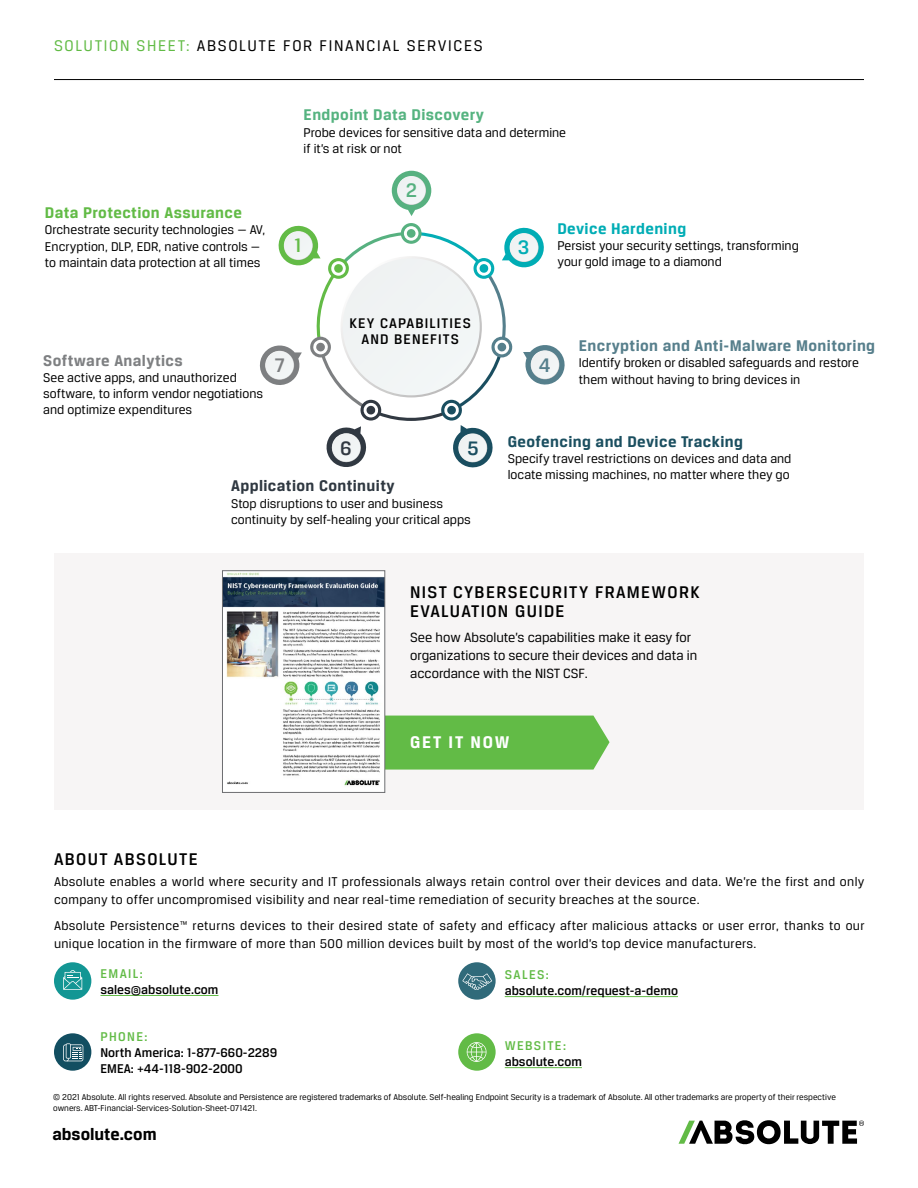
<style>
.page{position:relative;width:918px;height:1188px;background:#fff}
.page>*{position:absolute;margin:0;border:0;box-sizing:border-box;transform-origin:0 0}
.t1{font:500 20.85px "Breuer Text";color:#63bb46}
.t2{font:500 20.85px "Breuer Text";color:#57b180}
.t3{font:500 20.85px "Breuer Text";color:#00adb5}
.t4{font:500 20.85px "Breuer Text";color:#7d7f81}
.t5{font:500 20.85px "Breuer Text";color:#557f8c}
.t6{font:500 18px/18.5px "Breuer Text";letter-spacing:.075em;color:#000}
.t7{font:700 18px "Breuer Text";color:#000}
.t8{font:700 18px "Breuer Text";letter-spacing:.1em;color:#fff}
.t9{font:16.5px "Breuer Text";letter-spacing:.1em;color:#000}
.t10{font:700 16.5px "Breuer Text";letter-spacing:.025em;color:#577f8c}
.t11{font:700 16.5px "Breuer Text";letter-spacing:.025em;color:#1b4f60}
.t12{font:700 16.5px "Breuer Text";letter-spacing:.025em;color:#62bb46}
.t13{font:700 16.5px "Breuer Text";letter-spacing:.025em;color:#55b380}
.t14{font:700 16.5px "Breuer Text";letter-spacing:.025em;color:#2f3841}
.t15{font:700 16.5px "Breuer Text";letter-spacing:.025em;color:#7e8082}
.t16{font:700 16.5px "Breuer Text";letter-spacing:.025em;color:#00adb5}
.t17{font:500 14.85px/16px "Breuer Text";letter-spacing:.075em;color:#000;text-align:center}
.t18{font:14.25px/18.3px "Breuer Text";color:#000}
.t19{font:13.5px/16.2px "Breuer Text";color:#000}
.t20{font:13.5px/18.3px "Breuer Text";letter-spacing:.025em;color:#000}
.t21{font:500 13.5px/16.2px "Breuer Text";color:#000}
.t22{font:500 13.5px "Breuer Text";letter-spacing:.1em;color:#62bb46}
.t23{font:9px/10.8px "Breuer Text";color:#000}
.s1{color:#62bb46}
</style>
<div class="page">
<svg style="left:679px;top:1120px;width:185px;height:24px"></svg>
<hr style="left:54px;top:79px;width:810px;height:1px;background:#000">
<div style="left:54px;top:962px;width:37px;height:38px;background:#139694;border-radius:50%"></div>
<hr style="left:100px;top:995px;width:118px;height:1px;background:#62bb46">
<div style="left:458px;top:962px;width:38px;height:38px;background:#306a7a;border-radius:50%"></div>
<hr style="left:505px;top:996px;width:173px;height:1px;background:#62bb46">
<div style="left:54px;top:1033px;width:37px;height:38px;background:#124e61;border-radius:50%"></div>
<div style="left:458px;top:1033px;width:38px;height:38px;background:#62bb46;border-radius:50%"></div>
<hr style="left:505px;top:1067px;width:77px;height:1px;background:#62bb46">
<svg style="left:63px;top:1043px;width:20px;height:18px"></svg>
<svg style="left:462px;top:973px;width:30px;height:17px"></svg>
<svg style="left:467px;top:1042px;width:20px;height:20px"></svg>
<svg style="left:63px;top:970px;width:19px;height:20px"></svg>
<svg style="left:392px;top:171px;width:39px;height:45px"></svg>
<svg style="left:397px;top:176px;width:29px;height:29px"></svg>
<div style="left:398px;top:176px;width:28px;height:28px;background:#f1f4f4;border-radius:14px"></div>
<div style="left:54px;top:553px;width:810px;height:257px;background:#f7f5f5"></div>
<div style="left:385px;top:716px;width:225px;height:54px;background:#62bb46"></div>
<img style="left:224px;top:573px;width:159px;height:213px">
<div style="left:222px;top:571px;width:163px;height:222px;border:1px solid #6d6e71"></div>
<svg style="left:259px;top:223px;width:306px;height:245px"></svg>
<p class="t9" style="left:54px;top:37px;width:430px"><span class="s1">SOLUTION SHEET:</span> ABSOLUTE FOR FINANCIAL SERVICES</p>
<p class="t13" style="left:304px;top:106px;width:182px">Endpoint Data Discovery</p>
<p class="t19" style="left:304px;top:124px;width:264px">Probe devices for sensitive data and determine if it’s at risk or not</p>
<p class="t12" style="left:45px;top:204px;width:199px">Data Protection Assurance</p>
<p class="t19" style="left:45px;top:222px;width:222px">Orchestrate security technologies — AV,<br>Encryption, DLP, EDR, native controls — to maintain data protection at all times</p>
<h1 class="t1" style="left:294px;top:234px;width:9px">1</h1>
<h1 class="t2" style="left:406px;top:178px;width:13px">2</h1>
<h1 class="t3" style="left:518px;top:235px;width:13px">3</h1>
<p class="t16" style="left:557px;top:219px;width:130px">Device Hardening</p>
<p class="t19" style="left:557px;top:237px;width:243px">Persist your security settings, transforming your gold image to a diamond</p>
<p class="t15" style="left:43px;top:351px;width:141px">Software Analytics</p>
<p class="t19" style="left:43px;top:369px;width:221px">See active apps, and unauthorized software, to inform vendor negotiations and optimize expenditures</p>
<p class="t17" style="left:350px;top:315px;width:123px">KEY CAPABILITIES<br>AND BENEFITS</p>
<h1 class="t4" style="left:275px;top:354px;width:11px">7</h1>
<h1 class="t5" style="left:539px;top:354px;width:13px">4</h1>
<p class="t10" style="left:579px;top:336px;width:298px">Encryption and Anti-Malware Monitoring</p>
<p class="t19" style="left:579px;top:355px;width:282px">Identify broken or disabled safeguards and restore them without having to bring devices in</p>
<p class="t14" style="left:231px;top:477px;width:165px">Application Continuity</p>
<p class="t19" style="left:231px;top:495px;width:241px">Stop disruptions to user and business continuity by self-healing your critical apps</p>
<p class="t11" style="left:508px;top:432px;width:237px">Geofencing and Device Tracking</p>
<p class="t19" style="left:508px;top:450px;width:285px">Specify travel restrictions on devices and data and locate missing machines, no matter where they go</p>
<h2 class="t6" style="left:410px;top:583px;width:291px">NIST CYBERSECURITY FRAMEWORK<br>EVALUATION GUIDE</h2>
<p class="t18" style="left:410px;top:628px;width:289px">See how Absolute’s capabilities make it easy for organizations to secure their devices and data in accordance with the NIST CSF.</p>
<h2 class="t8" style="left:410px;top:732px;width:101px">GET IT NOW</h2>
<h2 class="t6" style="left:54px;top:850px;width:145px">ABOUT ABSOLUTE</h2>
<p class="t20" style="left:54px;top:872px;width:812px">Absolute enables a world where security and IT professionals always retain control over their devices and data. We’re the first and only company to offer uncompromised visibility and near real-time remediation of security breaches at the source.</p>
<p class="t20" style="left:54px;top:916px;width:812px">Absolute Persistence™ returns devices to their desired state of safety and efficacy after malicious attacks or user error, thanks to our unique location in the firmware of more than 500 million devices built by most of the world’s top device manufacturers.</p>
<p class="t22" style="left:100px;top:966px;width:44px">EMAIL:</p>
<p class="t21" style="left:100px;top:981px;width:119px">sales@absolute.com</p>
<p class="t22" style="left:100px;top:1029px;width:49px">PHONE:</p>
<p class="t21" style="left:100px;top:1044px;width:178px">North America: 1-877-660-2289<br>EMEA: +44-118-902-2000</p>
<p class="t22" style="left:505px;top:967px;width:46px">SALES:</p>
<p class="t21" style="left:505px;top:983px;width:175px">absolute.com/request-a-demo</p>
<p class="t22" style="left:505px;top:1038px;width:63px">WEBSITE:</p>
<p class="t21" style="left:505px;top:1054px;width:79px">absolute.com</p>
<p class="t23" style="left:53px;top:1092px;width:784px">© 2021 Absolute. All rights reserved. Absolute and Persistence are registered trademarks of Absolute. Self-healing Endpoint Security is a trademark of Absolute. All other trademarks are property of their respective owners. ABT-Financial-Services-Solution-Sheet-071421.</p>
<h2 class="t7" style="left:52px;top:1124px;width:106px">absolute.com</h2>
</div>
